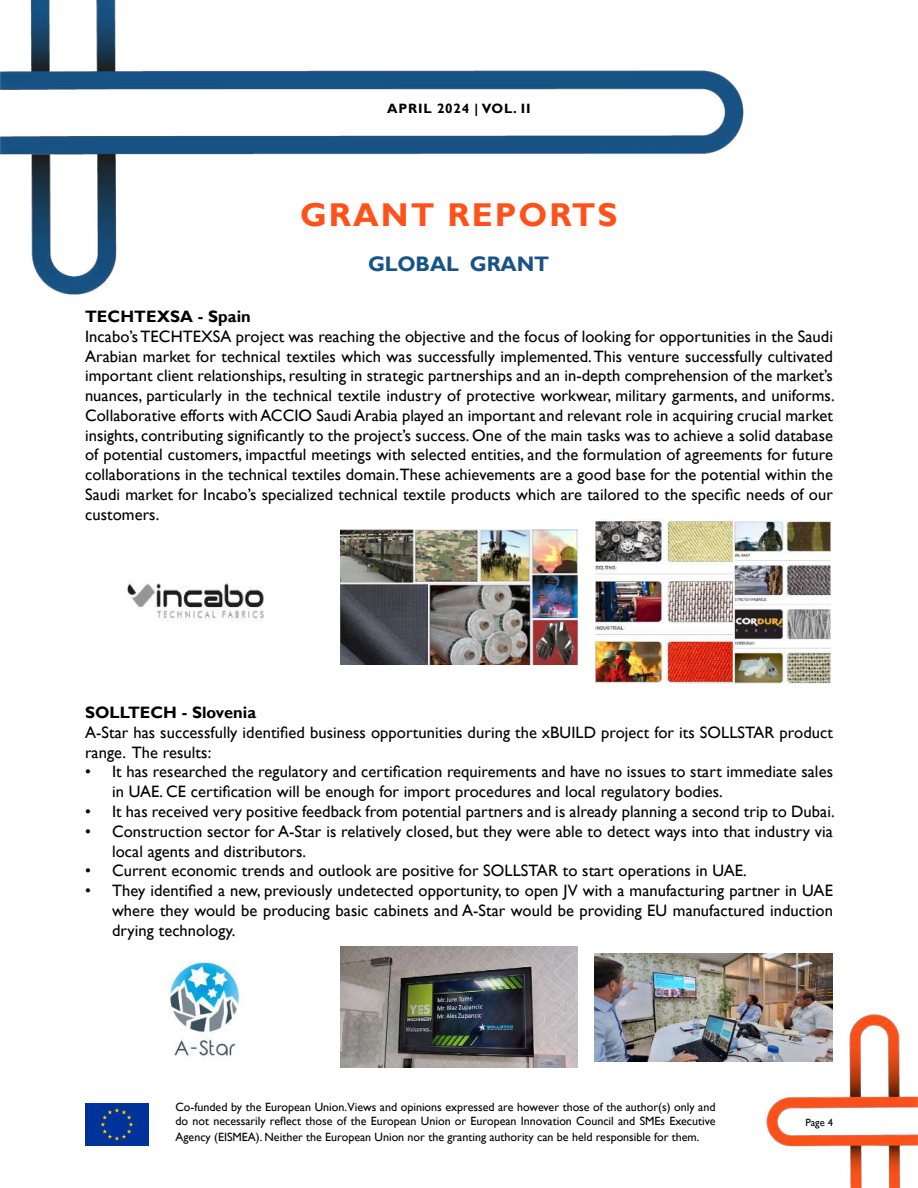
<style>
.page{position:relative;width:918px;height:1188px;background:#fff}
.page>*{position:absolute;margin:0;border:0;box-sizing:border-box;transform-origin:0 0}
.t1{font:700 33px "Gill Sans";letter-spacing:.06em;color:#ff521b}
.t2{font:700 21px "Gill Sans";letter-spacing:-.01em;color:#185385}
.t3{font:16.5px/19.8px "Gill Sans";letter-spacing:.005em;color:#000}
.t4{font:700 16.5px "Gill Sans";letter-spacing:.005em;color:#000}
.t5{font:700 13.5px "Gill Sans";letter-spacing:.06em;color:#000}
.t6{font:12px/14.4px "Gill Sans";color:#000}
.t7{font:10.5px "Gill Sans";color:#000}
</style>
<div class="page">
<img style="left:749px;top:1014px;width:169px;height:174px">
<img style="left:0;top:0;width:744px;height:295px">
<div style="left:85px;top:1103px;width:63px;height:43px;background:#039"></div>
<svg style="left:101px;top:1108px;width:32px;height:32px"></svg>
<img style="left:168px;top:961px;width:73px;height:95px">
<img style="left:127px;top:583px;width:138px;height:38px">
<img style="left:596px;top:519px;width:236px;height:164px">
<img style="left:340px;top:530px;width:238px;height:135px">
<img style="left:595px;top:953px;width:238px;height:108px">
<img style="left:341px;top:946px;width:237px;height:122px">
<p class="t5" style="left:387px;top:100px;width:145px">APRIL 2024 | VOL. II</p>
<h1 class="t1" style="left:300px;top:195px;width:319px">GRANT REPORTS</h1>
<p class="t2" style="left:368px;top:251px;width:182px">GLOBAL GRANT</p>
<p class="t4" style="left:85px;top:306px;width:167px">TECHTEXSA - Spain</p>
<p class="t3" style="left:85px;top:327px;width:751px;text-align:justify">Incabo’s TECHTEXSA project was reaching the objective and the focus of looking for opportunities in the Saudi Arabian market for technical textiles which was successfully implemented. This venture successfully cultivated important client relationships, resulting in strategic partnerships and an in-depth comprehension of the market’s nuances, particularly in the technical textile industry of protective workwear, military garments, and uniforms.<br>Collaborative efforts with ACCIO Saudi Arabia played an important and relevant role in acquiring crucial market insights, contributing significantly to the project’s success. One of the main tasks was to achieve a solid database of potential customers, impactful meetings with selected entities, and the formulation of agreements for future collaborations in the technical textiles domain.These achievements are a good base for the potential within the Saudi market for Incabo’s specialized technical textile products which are tailored to the specific needs of our customers.</p>
<p class="t4" style="left:85px;top:702px;width:173px">SOLLTECH - Slovenia</p>
<p class="t3" style="left:85px;top:723px;width:749px">A-Star has successfully identified business opportunities during the xBUILD project for its SOLLSTAR product range. The results:</p>
<p class="t3" style="left:112px;top:762px;width:722px;text-indent:-27px">• It has researched the regulatory and certification requirements and have no issues to start immediate sales in UAE. CE certification will be enough for import procedures and local regulatory bodies.</p>
<p class="t3" style="left:85px;top:802px;width:751px">• It has received very positive feedback from potential partners and is already planning a second trip to Dubai.</p>
<p class="t3" style="left:112px;top:822px;width:722px;text-indent:-27px">• Construction sector for A-Star is relatively closed, but they were able to detect ways into that industry via local agents and distributors.</p>
<p class="t3" style="left:85px;top:861px;width:663px">• Current economic trends and outlook are positive for SOLLSTAR to start operations in UAE.</p>
<p class="t3" style="left:112px;top:881px;width:722px;text-align:justify;text-indent:-27px">• They identified a new, previously undetected opportunity, to open JV with a manufacturing partner in UAE where they would be producing basic cabinets and A-Star would be providing EU manufactured induction drying technology.</p>
<p class="t6" style="left:176px;top:1100px;width:541px">Co-funded by the European Union.Views and opinions expressed are however those of the author(s) only and do not necessarily reflect those of the European Union or European Innovation Council and SMEs Executive</p>
<p class="t6" style="left:176px;top:1130px;width:525px">Agency (EISMEA). Neither the European Union nor the granting authority can be held responsible for them.</p>
<p class="t7" style="left:805px;top:1117px;width:29px">Page 4</p>
</div>
